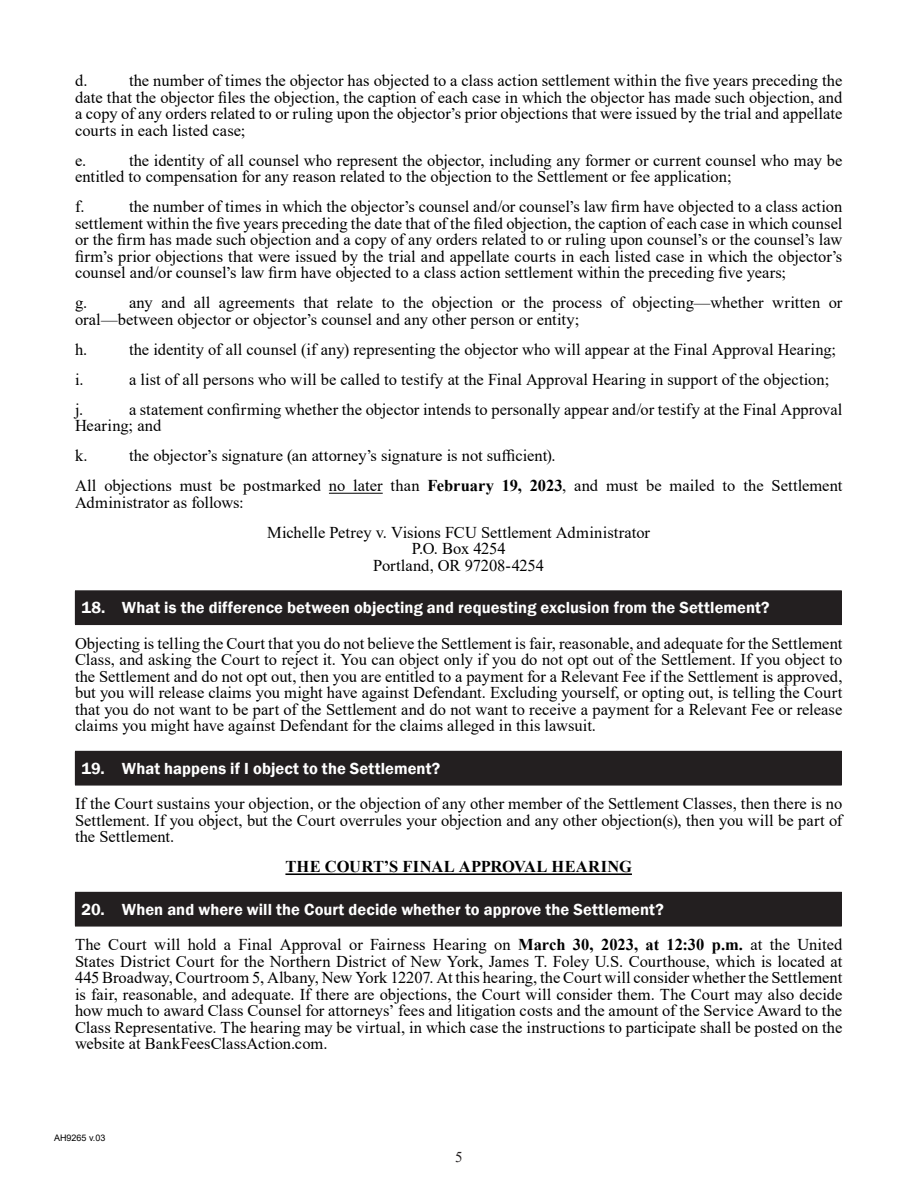
<style>
.page{position:relative;width:918px;height:1188px;background:#fff}
.page>*{position:absolute;margin:0;border:0;box-sizing:border-box;transform-origin:0 0}
.Body_Copy{font:16.5px/16.5px "Times New Roman";color:#000;text-align:justify}
.t1{font:600 16.5px "Franklin Gothic";letter-spacing:.005em;color:#fff}
.Body_Copy-2{font:700 16.5px "Times New Roman";letter-spacing:.015em;color:#000}
.t2{font:15px "Times New Roman";color:#231f20}
.t3{font:9px "Arial";color:#000}
.s1{font-weight:700}
</style>
<div class="page">
<hr style="left:329px;top:493px;width:54px;height:1px;background:#000">
<hr style="left:285px;top:873px;width:347px;height:2px;background:#000">
<div style="left:75px;top:591px;width:766px;height:34px;background:#231f20"></div>
<hr style="left:75px;top:590px;width:767px;height:1px;background:#231f20">
<hr style="left:841px;top:591px;width:1px;height:33px;background:#231f20">
<hr style="left:75px;top:624px;width:767px;height:1px;background:#231f20">
<div style="left:75px;top:751px;width:766px;height:34px;background:#231f20"></div>
<hr style="left:75px;top:751px;width:767px;height:1px;background:#231f20">
<hr style="left:841px;top:752px;width:1px;height:33px;background:#231f20">
<hr style="left:75px;top:785px;width:767px;height:1px;background:#231f20">
<div style="left:75px;top:892px;width:766px;height:34px;background:#231f20"></div>
<hr style="left:75px;top:892px;width:767px;height:1px;background:#231f20">
<hr style="left:841px;top:893px;width:1px;height:33px;background:#231f20">
<hr style="left:75px;top:926px;width:767px;height:1px;background:#231f20">
<p class="Body_Copy" style="left:75px;top:72px;width:769px;text-indent:54px">the number of times the objector has objected to a class action settlement within the five years preceding the date that the objector files the objection, the caption of each case in which the objector has made such objection, and a copy of any orders related to or ruling upon the objector’s prior objections that were issued by the trial and appellate courts in each listed case;</p>
<p class="Body_Copy" style="left:75px;top:152px;width:13px">e.</p>
<p class="Body_Copy" style="left:75px;top:72px;width:14px">d.</p>
<p class="Body_Copy" style="left:75px;top:152px;width:769px;text-indent:54px">the identity of all counsel who represent the objector, including any former or current counsel who may be entitled to compensation for any reason related to the objection to the Settlement or fee application;</p>
<p class="Body_Copy" style="left:75px;top:198px;width:11px">f.</p>
<p class="Body_Copy" style="left:75px;top:198px;width:769px;text-indent:54px">the number of times in which the objector’s counsel and/or counsel’s law firm have objected to a class action settlement within the five years preceding the date that of the filed objection, the caption of each case in which counsel or the firm has made such objection and a copy of any orders related to or ruling upon counsel’s or the counsel’s law firm’s prior objections that were issued by the trial and appellate courts in each listed case in which the objector’s counsel and/or counsel’s law firm have objected to a class action settlement within the preceding five years;</p>
<p class="Body_Copy" style="left:75px;top:294px;width:14px">g.</p>
<p class="Body_Copy" style="left:75px;top:294px;width:769px;text-indent:54px">any and all agreements that relate to the objection or the process of objecting—whether written or oral—between objector or objector’s counsel and any other person or entity;</p>
<p class="Body_Copy" style="left:75px;top:341px;width:14px">h.</p>
<p class="Body_Copy" style="left:129px;top:341px;width:709px">the identity of all counsel (if any) representing the objector who will appear at the Final Approval Hearing;</p>
<p class="Body_Copy" style="left:75px;top:371px;width:10px">i.</p>
<p class="Body_Copy" style="left:129px;top:371px;width:702px">a list of all persons who will be called to testify at the Final Approval Hearing in support of the objection;</p>
<p class="Body_Copy" style="left:75px;top:401px;width:10px">j.</p>
<p class="Body_Copy" style="left:75px;top:401px;width:769px;text-indent:54px">a statement confirming whether the objector intends to personally appear and/or testify at the Final Approval<br>Hearing; and</p>
<p class="Body_Copy" style="left:75px;top:447px;width:14px">k.</p>
<p class="Body_Copy" style="left:129px;top:447px;width:428px">the objector’s signature (an attorney’s signature is not sufficient).</p>
<p class="Body_Copy" style="left:75px;top:477px;width:769px">All objections must be postmarked no later than <span class="s1">February 19, 2023</span>, and must be mailed to the Settlement<br>Administrator as follows:</p>
<p class="Body_Copy" style="left:267px;top:524px;width:384px">Michelle Petrey v. Visions FCU Settlement Administrator</p>
<p class="Body_Copy" style="left:412px;top:540px;width:95px">P.O. Box 4254</p>
<p class="Body_Copy" style="left:373px;top:557px;width:172px">Portland, OR 97208-4254</p>
<p class="t1" style="left:81px;top:598px;width:690px">18. What is the difference between objecting and requesting exclusion from the Settlement?</p>
<p class="Body_Copy" style="left:75px;top:635px;width:769px">Objecting is telling the Court that you do not believe the Settlement is fair, reasonable, and adequate for the Settlement Class, and asking the Court to reject it. You can object only if you do not opt out of the Settlement. If you object to the Settlement and do not opt out, then you are entitled to a payment for a Relevant Fee if the Settlement is approved, but you will release claims you might have against Defendant. Excluding yourself, or opting out, is telling the Court that you do not want to be part of the Settlement and do not want to receive a payment for a Relevant Fee or release claims you might have against Defendant for the claims alleged in this lawsuit.</p>
<p class="t1" style="left:81px;top:758px;width:360px">19. What happens if I object to the Settlement?</p>
<p class="Body_Copy" style="left:75px;top:795px;width:769px">If the Court sustains your objection, or the objection of any other member of the Settlement Classes, then there is no Settlement. If you object, but the Court overrules your objection and any other objection(s), then you will be part of the Settlement.</p>
<p class="Body_Copy-2" style="left:285px;top:855px;width:348px">THE COURT’S FINAL APPROVAL HEARING</p>
<p class="t1" style="left:81px;top:899px;width:584px">20. When and where will the Court decide whether to approve the Settlement?</p>
<p class="Body_Copy" style="left:75px;top:936px;width:769px">The Court will hold a Final Approval or Fairness Hearing on <span class="s1">March 30, 2023, at 12:30 p.m.</span> at the United States District Court for the Northern District of New York, James T. Foley U.S. Courthouse, which is located at 445 Broadway, Courtroom 5, Albany, New York 12207. At this hearing, the Court will consider whether the Settlement is fair, reasonable, and adequate. If there are objections, the Court will consider them. The Court may also decide how much to award Class Counsel for attorneys’ fees and litigation costs and the amount of the Service Award to the Class Representative. The hearing may be virtual, in which case the instructions to participate shall be posted on the website at BankFeesClassAction.com.</p>
<p class="t3" style="left:54px;top:1131px;width:53px">AH9265 v.03</p>
<p class="t2" style="left:455px;top:1146px;width:9px">5</p>
</div>
